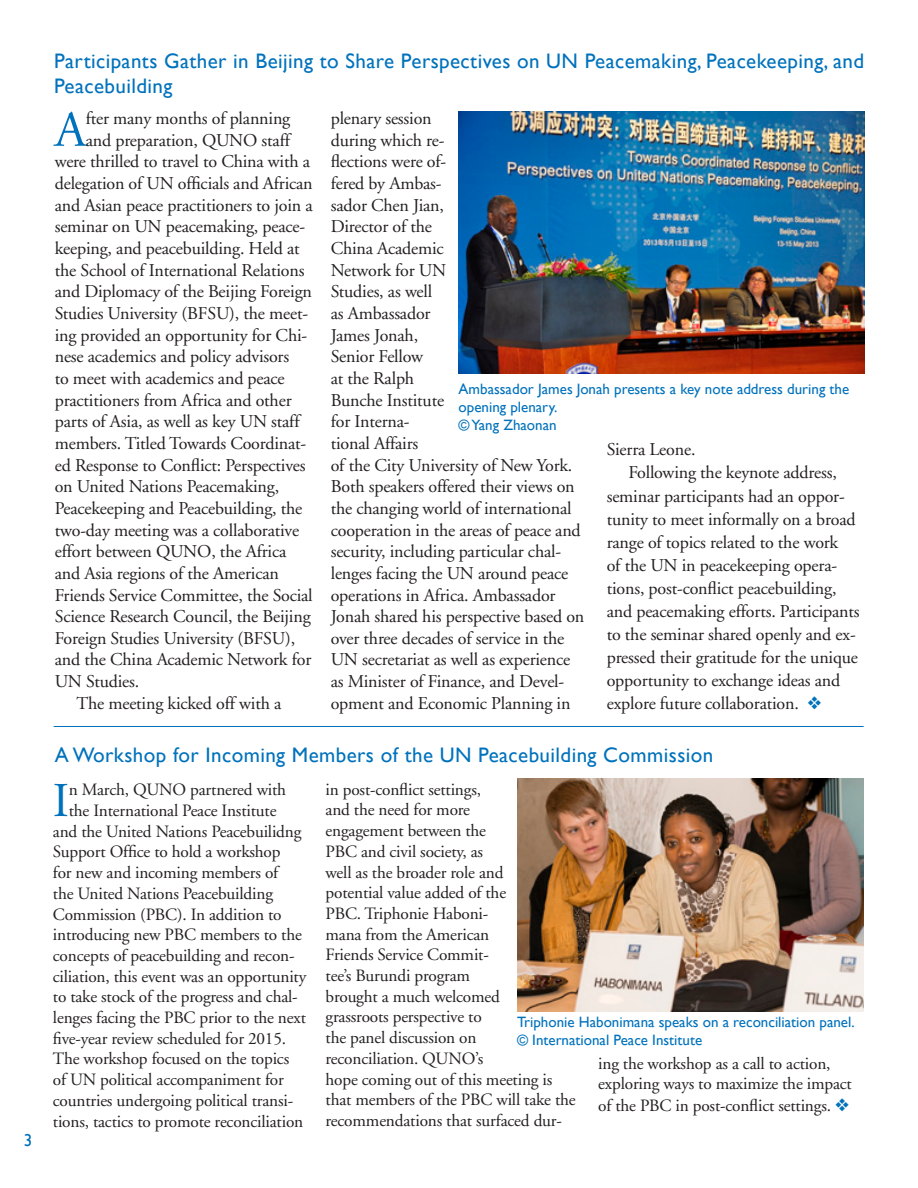
<style>
.page{position:relative;width:918px;height:1188px;background:#fff}
.page>*{position:absolute;margin:0;border:0;box-sizing:border-box;transform-origin:0 0}
.Drop_cap_para{font:50.55px "Adobe Garamond";color:#0072bc}
.Drop_cap_para-2{font:48.45px "Adobe Garamond";color:#0072bc}
.Head{font:21px/25.2px "Gill Sans";letter-spacing:.02em;color:#0072bc}
.Para_normal{font:21px "Gill Sans";letter-spacing:.02em;color:#0072bc}
.Para_normal-2{font:18px/21.6px "Adobe Garamond";letter-spacing:-.01em;color:#231f20}
.Drop_cap_para-3{font:18px "Adobe Garamond";letter-spacing:-.01em;color:#231f20}
.Drop_cap_para-4{font:17.25px/20.7px "Adobe Garamond";letter-spacing:-.01em;color:#231f20}
.t1{font:17.25px "Gill Sans";color:#0072bc}
.Photo_caption{font:15px/18px "Gill Sans";color:#0072bc}
.s1{color:#0072bc}
</style>
<div class="page">
<hr style="left:54px;top:726px;width:810px;height:1px;background:#0072bc">
<img style="left:459px;top:111px;width:405px;height:262px">
<img style="left:517px;top:779px;width:346px;height:232px">
<p class="t1" style="left:24px;top:1130px;width:10px">3</p>
<p class="Head" style="left:54px;top:48px;width:812px">Participants Gather in Beijing to Share Perspectives on UN Peacemaking, Peacekeeping, and<br>Peacebuilding</p>
<p class="Drop_cap_para" style="left:55px;top:103px;width:33px">A</p>
<p class="Drop_cap_para-3" style="left:86px;top:109px;width:206px">fter many months of planning</p>
<p class="Para_normal-2" style="left:331px;top:108px;width:255px">plenary session<br>during which re-<br>flections were of-<br>fered by Ambas-<br>sador Chen Jian,<br>Director of the<br>China Academic<br>Network for UN<br>Studies, as well<br>as Ambassador<br>James Jonah,<br>Senior Fellow<br>at the Ralph<br>Bunche Institute<br>for Interna-<br>tional Affairs<br>of the City University of New York.<br>Both speakers offered their views on the changing world of international cooperation in the areas of peace and security, including particular chal&shy;lenges facing the UN around peace operations in Africa. Ambassador<br>Jonah shared his perspective based on over three decades of service in the<br>UN secretariat as well as experience as Minister of Finance, and Devel&shy;opment and Economic Planning in</p>
<p class="Drop_cap_para-3" style="left:86px;top:130px;width:206px">and preparation, QUNO staff</p>
<p class="Drop_cap_para-3" style="left:55px;top:152px;width:257px">were thrilled to travel to China with a</p>
<p class="Drop_cap_para-3" style="left:55px;top:174px;width:259px">delegation of UN officials and African</p>
<p class="Drop_cap_para-3" style="left:55px;top:195px;width:259px">and Asian peace practitioners to join a</p>
<p class="Drop_cap_para-3" style="left:55px;top:217px;width:252px">seminar on UN peacemaking, peace-</p>
<p class="Drop_cap_para-3" style="left:55px;top:239px;width:247px">keeping, and peacebuilding. Held at</p>
<p class="Drop_cap_para-3" style="left:55px;top:260px;width:251px">the School of International Relations</p>
<p class="Drop_cap_para-3" style="left:55px;top:282px;width:259px">and Diplomacy of the Beijing Foreign</p>
<p class="Drop_cap_para-3" style="left:55px;top:304px;width:255px">Studies University (BFSU), the meet-</p>
<p class="Drop_cap_para-3" style="left:55px;top:325px;width:254px">ing provided an opportunity for Chi-</p>
<p class="Drop_cap_para-3" style="left:55px;top:347px;width:236px">nese academics and policy advisors</p>
<p class="Drop_cap_para-3" style="left:55px;top:369px;width:232px">to meet with academics and peace</p>
<p class="Drop_cap_para-3" style="left:55px;top:390px;width:238px">practitioners from Africa and other</p>
<p class="Drop_cap_para-3" style="left:55px;top:412px;width:246px">parts of Asia, as well as key UN staff</p>
<p class="Drop_cap_para-3" style="left:55px;top:434px;width:253px">members. Titled Towards Coordinat-</p>
<p class="Drop_cap_para-3" style="left:55px;top:455px;width:252px">ed Response to Conflict: Perspectives</p>
<p class="Drop_cap_para-3" style="left:55px;top:477px;width:226px">on United Nations Peacemaking,</p>
<p class="Drop_cap_para-3" style="left:55px;top:499px;width:249px">Peacekeeping and Peacebuilding, the</p>
<p class="Drop_cap_para-3" style="left:55px;top:520px;width:246px">two-day meeting was a collaborative</p>
<p class="Drop_cap_para-3" style="left:55px;top:542px;width:233px">effort between QUNO, the Africa</p>
<p class="Drop_cap_para-3" style="left:55px;top:564px;width:226px">and Asia regions of the American</p>
<p class="Drop_cap_para-3" style="left:55px;top:585px;width:260px">Friends Service Committee, the Social</p>
<p class="Drop_cap_para-3" style="left:55px;top:607px;width:257px">Science Research Council, the Beijing</p>
<p class="Drop_cap_para-3" style="left:55px;top:628px;width:242px">Foreign Studies University (BFSU),</p>
<p class="Drop_cap_para-3" style="left:55px;top:650px;width:258px">and the China Academic Network for</p>
<p class="Drop_cap_para-3" style="left:55px;top:672px;width:86px">UN Studies.</p>
<p class="Para_normal-2" style="left:76px;top:693px;width:207px">The meeting kicked off with a</p>
<p class="Photo_caption" style="left:459px;top:380px;width:392px">Ambassador James Jonah presents a key note address during the opening plenary.<br>© Yang Zhaonan</p>
<p class="Para_normal-2" style="left:607px;top:439px;width:90px">Sierra Leone.</p>
<p class="Para_normal-2" style="left:607px;top:462px;width:254px;line-height:23.1px;text-indent:22px">Following the keynote address, seminar participants had an oppor&shy;tunity to meet informally on a broad range of topics related to the work<br>of the UN in peacekeeping opera&shy;tions, post-conflict peacebuilding, and peacemaking efforts. Participants to the seminar shared openly and ex&shy;pressed their gratitude for the unique opportunity to exchange ideas and explore future collaboration. <span class="s1">❖</span></p>
<p class="Para_normal" style="left:55px;top:742px;width:660px">A Workshop for Incoming Members of the UN Peacebuilding Commission</p>
<p class="Drop_cap_para-2" style="left:53px;top:775px;width:18px">I</p>
<p class="Drop_cap_para-4" style="left:69px;top:780px;width:219px">n March, QUNO partnered with</p>
<p class="Drop_cap_para-4" style="left:69px;top:801px;width:209px">the International Peace Institute</p>
<p class="Drop_cap_para-4" style="left:53px;top:821px;width:250px">and the United Nations Peacebuilidng</p>
<p class="Drop_cap_para-4" style="left:53px;top:842px;width:229px">Support Office to hold a workshop</p>
<p class="Drop_cap_para-4" style="left:53px;top:863px;width:227px">for new and incoming members of</p>
<p class="Drop_cap_para-4" style="left:53px;top:883px;width:222px">the United Nations Peacebuilding</p>
<p class="Drop_cap_para-4" style="left:53px;top:904px;width:230px">Commission (PBC). In addition to</p>
<p class="Drop_cap_para-4" style="left:53px;top:925px;width:251px">introducing new PBC members to the</p>
<p class="Drop_cap_para-4" style="left:53px;top:946px;width:243px">concepts of peacebuilding and recon-</p>
<p class="Drop_cap_para-4" style="left:53px;top:966px;width:255px">ciliation, this event was an opportunity</p>
<p class="Drop_cap_para-4" style="left:53px;top:987px;width:246px">to take stock of the progress and chal-</p>
<p class="Drop_cap_para-4" style="left:53px;top:1008px;width:255px">lenges facing the PBC prior to the next</p>
<p class="Drop_cap_para-4" style="left:53px;top:1028px;width:235px">five-year review scheduled for 2015.</p>
<p class="Drop_cap_para-4" style="left:53px;top:1049px;width:238px">The workshop focused on the topics</p>
<p class="Drop_cap_para-4" style="left:53px;top:1070px;width:232px">of UN political accompaniment for</p>
<p class="Drop_cap_para-4" style="left:53px;top:1090px;width:242px">countries undergoing political transi-</p>
<p class="Drop_cap_para-4" style="left:53px;top:1111px;width:252px">tions, tactics to promote reconciliation</p>
<p class="Drop_cap_para-4" style="left:326px;top:779px;width:252px">in post-conflict settings,<br>and the need for more<br>engagement between the<br>PBC and civil society, as<br>well as the broader role and<br>potential value added of the<br>PBC. Triphonie Haboni-<br>mana from the American<br>Friends Service Commit-<br>tee’s Burundi program<br>brought a much welcomed<br>grassroots perspective to<br>the panel discussion on<br>reconciliation. QUNO’s<br>hope coming out of this meeting is that members of the PBC will take the recommendations that surfaced dur-</p>
<p class="Photo_caption" style="left:517px;top:1012px;width:339px">Triphonie Habonimana speaks on a reconciliation panel. © International Peace Institute</p>
<p class="Drop_cap_para-4" style="left:598px;top:1053px;width:255px;line-height:21.1px">ing the workshop as a call to action, exploring ways to maximize the impact of the PBC in post-conflict settings. <span class="s1">❖</span></p>
</div>
